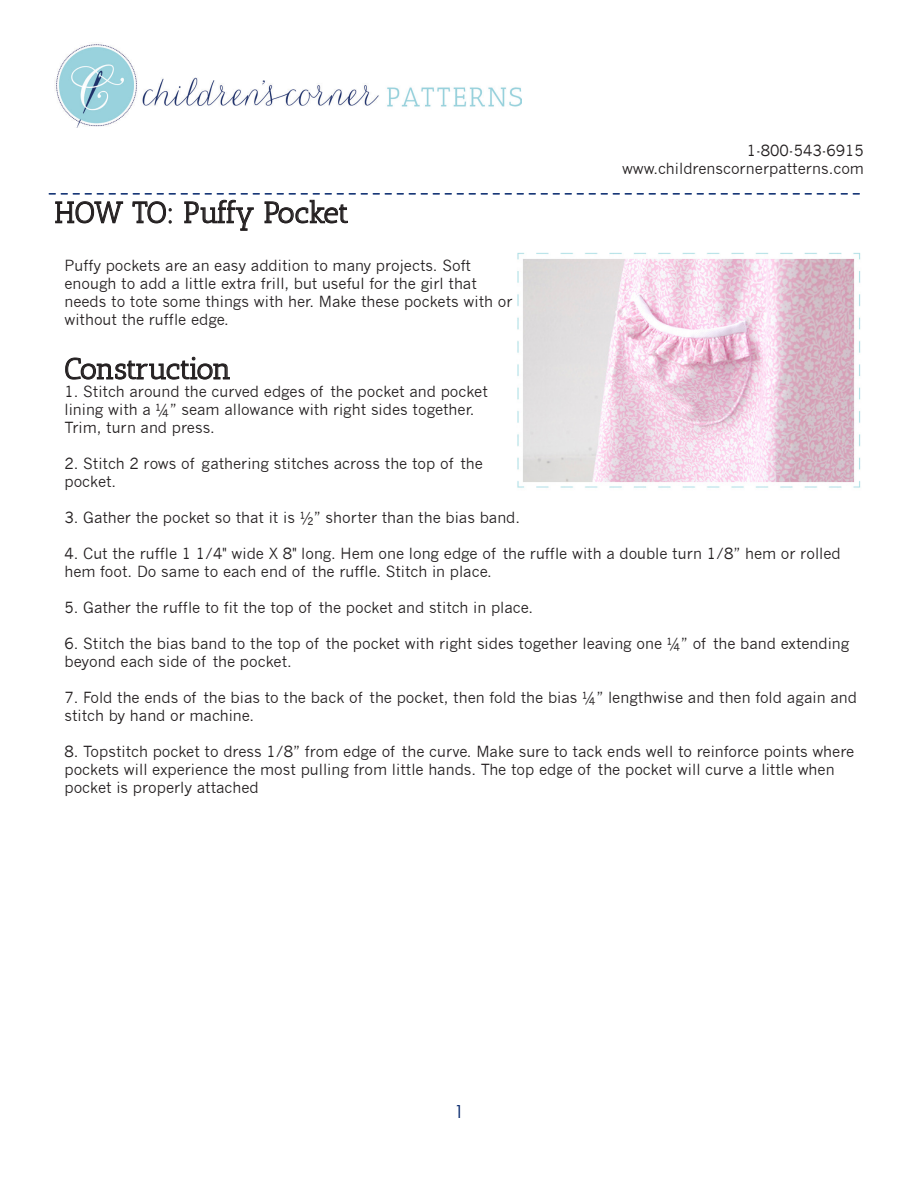
<style>
.page{position:relative;width:918px;height:1188px;background:#fff}
.page>*{position:absolute;margin:0;border:0;box-sizing:border-box;transform-origin:0 0}
.t1{font:30px "Antic Slab";letter-spacing:-.04em;color:#231f20}
.t2{font:18px "Century Gothic";color:#002369}
.t3{font:15px/18px "News Gothic";color:#231f20}
</style>
<div class="page">
<img style="left:56px;top:44px;width:466px;height:83px">
<svg style="left:49px;top:193px;width:810px;height:38px"></svg>
<img style="left:517px;top:252px;width:344px;height:236px">
<svg style="left:65px;top:357px;width:165px;height:23px"></svg>
<p class="t3" style="left:622px;top:142px;width:243px;text-align:right">1-800-543-6915 www.childrenscornerpatterns.com</p>
<p class="t1" style="left:55px;top:195px;width:296px">HOW TO: Puffy Pocket</p>
<p class="t3" style="left:64px;top:257px;width:449px">Puffy pockets are an easy addition to many projects. Soft enough to add a little extra frill, but useful for the girl that needs to tote some things with her. Make these pockets with or without the ruffle edge.</p>
<p class="t1" style="left:64px;top:351px;width:168px">Construction</p>
<p class="t3" style="left:64px;top:383px;width:425px">1. Stitch around the curved edges of the pocket and pocket lining with a ¼” seam allowance with right sides together.<br>Trim, turn and press.</p>
<p class="t3" style="left:64px;top:455px;width:420px">2. Stitch 2 rows of gathering stitches across the top of the pocket.</p>
<p class="t3" style="left:64px;top:509px;width:457px">3. Gather the pocket so that it is ½” shorter than the bias band.</p>
<p class="t3" style="left:64px;top:545px;width:778px">4. Cut the ruffle 1 1/4" wide X 8" long. Hem one long edge of the ruffle with a double turn 1/8” hem or rolled hem foot. Do same to each end of the ruffle. Stitch in place.</p>
<p class="t3" style="left:64px;top:599px;width:470px">5. Gather the ruffle to fit the top of the pocket and stitch in place.</p>
<p class="t3" style="left:64px;top:635px;width:786px">6. Stitch the bias band to the top of the pocket with right sides together leaving one ¼” of the band extending beyond each side of the pocket.</p>
<p class="t3" style="left:64px;top:689px;width:794px">7. Fold the ends of the bias to the back of the pocket, then fold the bias ¼” lengthwise and then fold again and stitch by hand or machine.</p>
<p class="t3" style="left:64px;top:743px;width:791px">8. Topstitch pocket to dress 1/8” from edge of the curve. Make sure to tack ends well to reinforce points where pockets will experience the most pulling from little hands. The top edge of the pocket will curve a little when pocket is properly attached</p>
<p class="t2" style="left:454px;top:1100px;width:11px">1</p>
</div>
